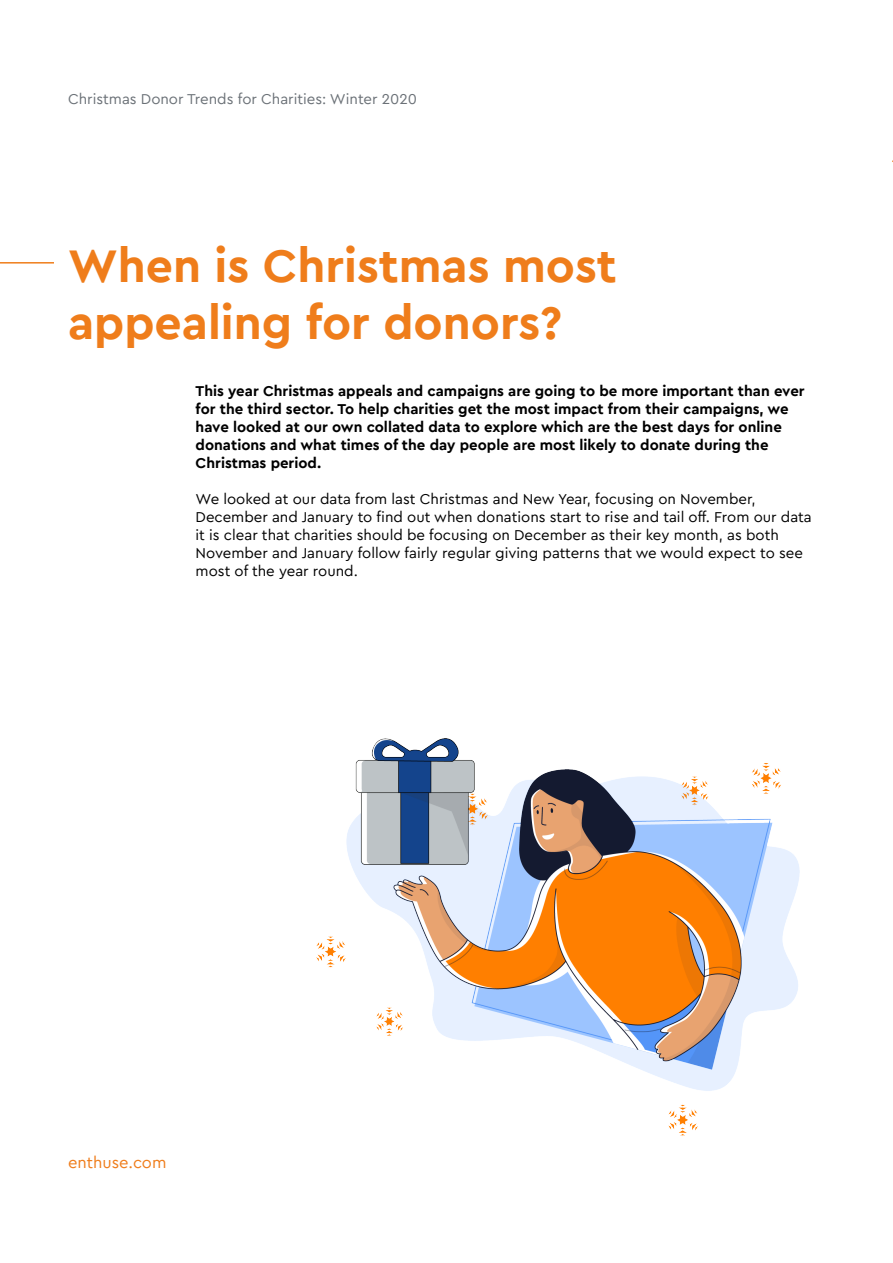
<style>
.page{position:relative;width:893px;height:1263px;background:#fff}
.page>*{position:absolute;margin:0;border:0;box-sizing:border-box;transform-origin:0 0}
.t1{font:700 48px/57.6px "Cera Pro";color:#ef7d1b}
.t2{font:16.5px "Cera Pro";color:#ef7d1b}
.Paragraph_Style_1{font:15px/18px "Cera Pro";color:#000}
.Paragraph_Style_1-2{font:700 15px/18px "Cera Pro";color:#000}
.t3{font:15px "Cera Pro";color:#6b7177}
</style>
<div class="page">
<hr style="left:0;top:262px;width:54px;height:2px;background:#ef7d1b">
<img style="left:316px;top:738px;width:483px;height:398px">
<p class="t3" style="left:68px;top:89px;width:350px">Christmas Donor Trends for Charities: Winter 2020</p>
<p class="t1" style="left:68px;top:235px;width:550px">When is Christmas most appealing for donors?</p>
<p class="Paragraph_Style_1-2" style="left:196px;top:381px;width:611px">This year Christmas appeals and campaigns are going to be more important than ever for the third sector. To help charities get the most impact from their campaigns, we have looked at our own collated data to explore which are the best days for online donations and what times of the day people are most likely to donate during the Christmas period.</p>
<p class="Paragraph_Style_1" style="left:196px;top:489px;width:618px">We looked at our data from last Christmas and New Year, focusing on November, December and January to find out when donations start to rise and tail off. From our data it is clear that charities should be focusing on December as their key month, as both November and January follow fairly regular giving patterns that we would expect to see most of the year round.</p>
<p class="t2" style="left:68px;top:1152px;width:100px">enthuse.com</p>
</div>
